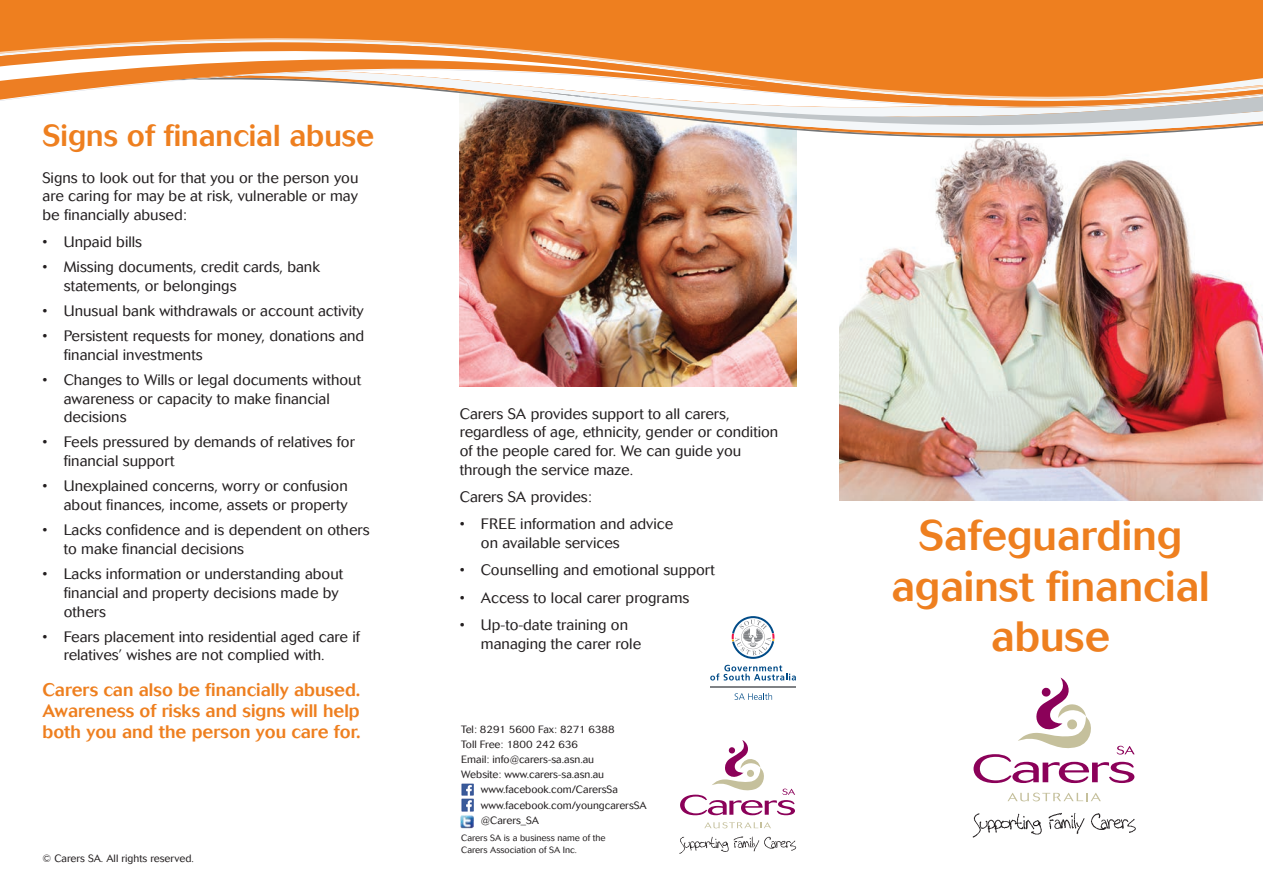
<style>
.page{position:relative;width:1263px;height:893px;background:#fff}
.page>*{position:absolute;margin:0;border:0;box-sizing:border-box;transform-origin:0 0}
.t1{font:500 42px/50.4px "Cosmos";color:#ee7f1f;text-align:center}
.t2{font:500 30px "Cosmos";color:#ee7f1f}
.t3{font:500 18px/21px "Cosmos";color:#ee7f1f;text-align:justify}
.t4{font:300 15px/18.8px "Cosmos";color:#231f20}
.t5{font:300 10.5px/15px "Cosmos";color:#231f20}
.t6{font:300 9px/12px "Cosmos";color:#231f20}
</style>
<div class="page">
<img style="left:460px;top:147px;width:336px;height:240px">
<img style="left:839px;top:147px;width:424px;height:354px">
<div style="left:0;top:0;width:1263px;height:10px;background:#ee7f1f"></div>
<svg style="left:0;top:10px;width:1263px;height:137px;background:#ed872f"></svg>
<svg style="left:0;top:31px;width:1263px;height:114px"></svg>
<svg style="left:704px;top:822px;width:67px;height:6px"></svg>
<svg style="left:680px;top:740px;width:115px;height:75px"></svg>
<img style="left:679px;top:836px;width:117px;height:18px">
<svg style="left:1007px;top:793px;width:94px;height:8px"></svg>
<svg style="left:973px;top:677px;width:162px;height:106px"></svg>
<img style="left:972px;top:812px;width:164px;height:26px">
<img style="left:460px;top:815px;width:14px;height:13px">
<svg style="left:461px;top:783px;width:13px;height:28px"></svg>
<svg style="left:735px;top:693px;width:37px;height:7px"></svg>
<hr style="left:710px;top:686px;width:86px;height:2px;background:#808285">
<svg style="left:732px;top:616px;width:42px;height:43px"></svg>
<svg style="left:710px;top:665px;width:86px;height:15px"></svg>
<h2 class="t2" style="left:43px;top:118px;width:333px">Signs of financial abuse</h2>
<p class="t4" style="left:43px;top:169px;width:317px;line-height:18.3px;text-align:justify">Signs to look out for that you or the person you are caring for may be at risk, vulnerable or may be financially abused:</p>
<p class="t4" style="left:43px;top:232px;width:101px">• Unpaid bills</p>
<p class="t4" style="left:64px;top:257px;width:258px;text-indent:-21px">• Missing documents, credit cards, bank statements, or belongings</p>
<p class="t4" style="left:43px;top:301px;width:323px">• Unusual bank withdrawals or account activity</p>
<p class="t4" style="left:64px;top:326px;width:302px;text-indent:-21px">• Persistent requests for money, donations and financial investments</p>
<p class="t4" style="left:64px;top:370px;width:299px;text-indent:-21px">• Changes to Wills or legal documents without awareness or capacity to make financial decisions</p>
<p class="t4" style="left:64px;top:433px;width:293px;text-indent:-21px">• Feels pressured by demands of relatives for financial support</p>
<p class="t4" style="left:43px;top:477px;width:307px;text-align:right">• Unexplained concerns, worry or confusion about finances, income, assets or property</p>
<p class="t4" style="left:64px;top:521px;width:307px;text-indent:-21px">• Lacks confidence and is dependent on others to make financial decisions</p>
<p class="t4" style="left:64px;top:565px;width:281px;text-indent:-21px">• Lacks information or understanding about financial and property decisions made by others</p>
<p class="t4" style="left:64px;top:627px;width:298px;text-indent:-21px">• Fears placement into residential aged care if relatives’ wishes are not complied with.</p>
<p class="t3" style="left:43px;top:680px;width:320px">Carers can also be financially abused.<br>Awareness of risks and signs will help both you and the person you care for.</p>
<p class="t5" style="left:43px;top:850px;width:153px">© Carers SA. All rights reserved.</p>
<p class="t4" style="left:460px;top:404px;width:320px">Carers SA provides support to all carers, regardless of age, ethnicity, gender or condition of the people cared for. We can guide you through the service maze.</p>
<p class="t4" style="left:460px;top:488px;width:134px">Carers SA provides:</p>
<p class="t4" style="left:481px;top:515px;width:194px;text-indent:-21px">• FREE information and advice on available services</p>
<p class="t4" style="left:460px;top:561px;width:257px">• Counselling and emotional support</p>
<p class="t4" style="left:460px;top:588px;width:231px">• Access to local carer programs</p>
<p class="t4" style="left:481px;top:615px;width:162px;text-indent:-21px">• Up-to-date training on managing the carer role</p>
<p class="t5" style="left:461px;top:722px;width:155px">Tel: 8291 5600 Fax: 8271 6388<br>Toll Free: 1800 242 636<br>Email: info@carers-sa.asn.au<br>Website: www.carers-sa.asn.au</p>
<p class="t5" style="left:481px;top:782px;width:167px;line-height:15.5px">www.facebook.com/CarersSa www.facebook.com/youngcarersSA @Carers_SA</p>
<p class="t6" style="left:461px;top:832px;width:146px">Carers SA is a business name of the<br>Carers Association of SA Inc.</p>
<h1 class="t1" style="left:891px;top:511px;width:320px">Safeguarding against financial abuse</h1>
</div>
